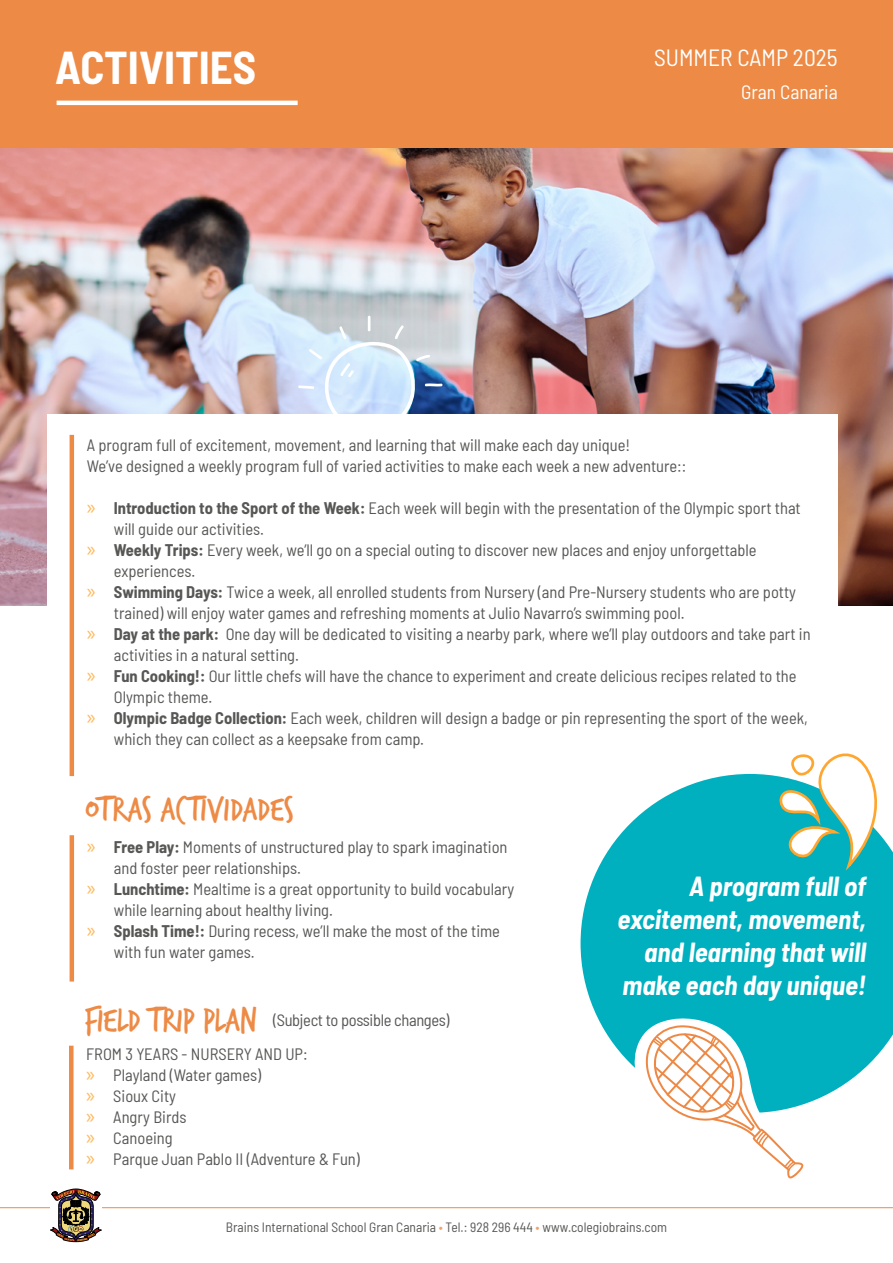
<style>
.page{position:relative;width:893px;height:1263px;background:#fff}
.page>*{position:absolute;margin:0;border:0;box-sizing:border-box;transform-origin:0 0}
.t1{font:700 semi-condensed 45px "Barlow";color:#fff}
.t2{font:36.45px "Trash Hand";letter-spacing:.005em;color:#ed8a45}
.t3{font:italic 700 semi-condensed 27px/33px "Barlow";color:#fff;text-align:right}
.t4{font:semi-condensed 23.55px "Barlow";color:#fff}
.t5{font:semi-condensed 19.5px "Barlow";color:#fff}
.t6{font:semi-condensed 16.5px/21px "Barlow";color:#575756}
.t7{font:semi-condensed 16.5px "Barlow";letter-spacing:-.02em;color:#575756}
.t8{font:semi-condensed 13.5px "Barlow";color:#575756}
.s1{font-family:"Myriad Pro";font-stretch:normal;font-size:21px;color:#ffb85a}
.s2{font-weight:700}
.s3{font-family:"Trash Hand";font-stretch:normal;font-size:36.45px;color:#ed8a45}
.s4{color:#f1a16a}
</style>
<div class="page">
<hr style="left:0;top:1207px;width:893px;height:1px;background:#ed8a45">
<img style="left:0;top:148px;width:893px;height:457px">
<div style="left:0;top:0;width:893px;height:148px;background:#ed8a45"></div>
<hr style="left:57px;top:101px;width:241px;height:4px;background:#fff">
<div style="left:47px;top:415px;width:791px;height:441px;background:#fff"></div>
<hr style="left:70px;top:435px;width:4px;height:341px;background:#ed8a45">
<svg style="left:581px;top:774px;width:312px;height:327px;fill:#00b0bf"></svg>
<svg style="left:768px;top:753px;width:120px;height:117px"></svg>
<svg style="left:424px;top:383px;width:19px;height:4px"></svg>
<svg style="left:298px;top:315px;width:135px;height:100px;background:#c5d7e9"></svg>
<svg style="left:630px;top:1015px;width:183px;height:164px"></svg>
<hr style="left:70px;top:835px;width:4px;height:146px;background:#ed8a45">
<div style="left:69px;top:1046px;width:5px;height:123px;background:#ed8a45"></div>
<svg style="left:50px;top:1189px;width:51px;height:53px"></svg>
<h1 class="t1" style="left:55px;top:35px;width:202px">ACTIVITIES</h1>
<h3 class="t4" style="left:654px;top:41px;width:185px">SUMMER CAMP 2025</h3>
<p class="t5" style="left:741px;top:78px;width:98px">Gran Canaria</p>
<p class="t6" style="left:87px;top:434px;width:601px">A program full of excitement, movement, and learning that will make each day unique!<br>We’ve designed a weekly program full of varied activities to make each week a new adventure::</p>
<p class="t6" style="left:87px;top:497px;width:715px"><span class="s1">»</span> <span class="s2">Introduction to the Sport of the Week:</span> Each week will begin with the presentation of the Olympic sport that</p>
<p class="t6" style="left:114px;top:518px;width:152px">will guide our activities.</p>
<p class="t6" style="left:87px;top:539px;width:671px"><span class="s1">»</span> <span class="s2">Weekly Trips:</span> Every week, we’ll go on a special outing to discover new places and enjoy unforgettable</p>
<p class="t6" style="left:114px;top:560px;width:83px">experiences.</p>
<p class="t6" style="left:87px;top:581px;width:711px"><span class="s1">»</span> <span class="s2">Swimming Days:</span> Twice a week, all enrolled students from Nursery (and Pre-Nursery students who are potty</p>
<p class="t6" style="left:114px;top:602px;width:572px">trained) will enjoy water games and refreshing moments at Julio Navarro’s swimming pool.</p>
<p class="t6" style="left:87px;top:623px;width:725px"><span class="s1">»</span> <span class="s2">Day at the park:</span> One day will be dedicated to visiting a nearby park, where we’ll play outdoors and take part in</p>
<p class="t6" style="left:114px;top:644px;width:187px">activities in a natural setting.</p>
<p class="t6" style="left:87px;top:665px;width:711px"><span class="s1">»</span> <span class="s2">Fun Cooking!:</span> Our little chefs will have the chance to experiment and create delicious recipes related to the</p>
<p class="t6" style="left:114px;top:686px;width:100px">Olympic theme.</p>
<p class="t6" style="left:87px;top:707px;width:723px"><span class="s1">»</span> <span class="s2">Olympic Badge Collection:</span> Each week, children will design a badge or pin representing the sport of the week,</p>
<p class="t6" style="left:114px;top:728px;width:312px">which they can collect as a keepsake from camp.</p>
<h2 class="t2" style="left:85px;top:791px;width:210px">OTRAS ACTIVIDADES</h2>
<p class="t6" style="left:87px;top:835px;width:422px"><span class="s1">»</span> <span class="s2">Free Play:</span> Moments of unstructured play to spark imagination</p>
<p class="t6" style="left:114px;top:856px;width:189px">and foster peer relationships.</p>
<p class="t6" style="left:87px;top:877px;width:429px"><span class="s1">»</span> <span class="s2">Lunchtime:</span> Mealtime is a great opportunity to build vocabulary</p>
<p class="t6" style="left:114px;top:898px;width:221px">while learning about healthy living.</p>
<p class="t6" style="left:87px;top:919px;width:415px"><span class="s1">»</span> <span class="s2">Splash Time!:</span> During recess, we’ll make the most of the time</p>
<p class="t6" style="left:114px;top:940px;width:142px">with fun water games.</p>
<p class="t7" style="left:84px;top:1008px;width:366px"><span class="s3">FIELD TRIP PLAN</span> (Subject to possible changes)</p>
<p class="t6" style="left:86px;top:1042px;width:275px">FROM 3 YEARS - NURSERY AND UP:<br><span class="s1">»</span> Playland (Water games)<br><span class="s1">»</span> Sioux City<br><span class="s1">»</span> Angry Birds<br><span class="s1">»</span> Canoeing<br><span class="s1">»</span> Parque Juan Pablo II (Adventure &amp; Fun)</p>
<h3 class="t3" style="left:617px;top:868px;width:250px">A program full of excitement, movement, and learning that will make each day unique!</h3>
<p class="t8" style="left:226px;top:1217px;width:443px">Brains International School Gran Canaria <span class="s4">•</span> Tel.: 928 296 444 <span class="s4">•</span> www.colegiobrains.com</p>
</div>
